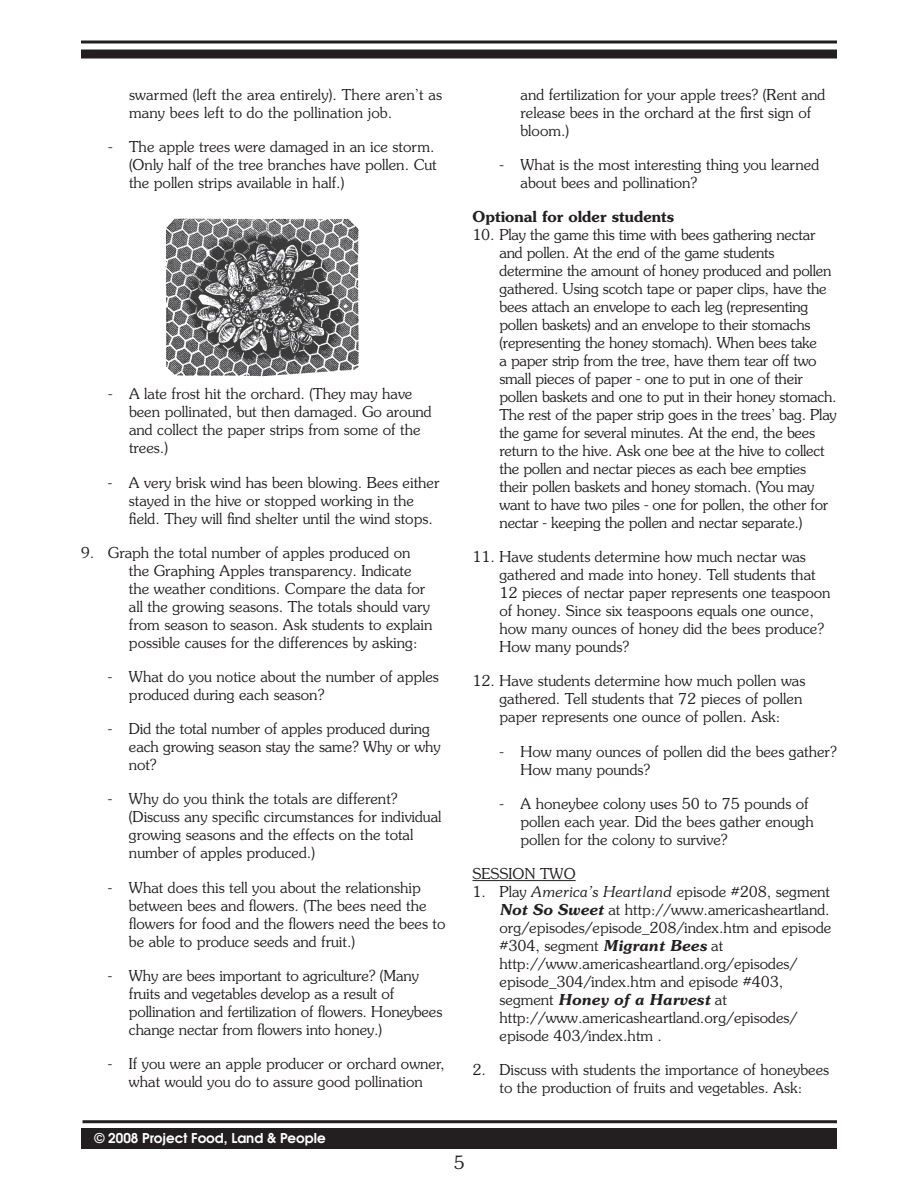
<style>
.page{position:relative;width:918px;height:1188px;background:#fff}
.page>*{position:absolute;margin:0;border:0;box-sizing:border-box;transform-origin:0 0}
.t1{font:300 18px "Souvenir";color:#231f20}
.t2{font:300 15px/18px "Souvenir";color:#231f20}
.t3{font:600 15px "Souvenir";color:#231f20}
.t4{font:600 13.5px "Avant Garde";color:#fff}
.s1{font-style:italic}
.s2{font-weight:600;font-style:italic}
</style>
<div class="page">
<img style="left:164px;top:218px;width:195px;height:159px">
<div style="left:81px;top:1128px;width:756px;height:21px;background:#231f20"></div>
<hr style="left:82px;top:1120px;width:755px;height:3px;background:#231f20">
<div style="left:81px;top:50px;width:756px;height:8px;background:#231f20"></div>
<hr style="left:81px;top:41px;width:756px;height:3px;background:#231f20">
<hr style="left:472px;top:880px;width:104px;height:1px;background:#231f20">
<p class="t2" style="left:129px;top:85px;width:315px">swarmed (left the area entirely). There aren’t as many bees left to do the pollination job.</p>
<p class="t2" style="left:129px;top:137px;width:309px;text-indent:-21px">- The apple trees were damaged in an ice storm. (Only half of the tree branches have pollen. Cut the pollen strips available in half.)</p>
<p class="t2" style="left:129px;top:385px;width:304px;text-indent:-21px">- A late frost hit the orchard. (They may have been pollinated, but then damaged. Go around and collect the paper strips from some of the trees.)</p>
<p class="t2" style="left:129px;top:473px;width:312px;text-indent:-21px">- A very brisk wind has been blowing. Bees either stayed in the hive or stopped working in the field. They will find shelter until the wind stops.</p>
<p class="t2" style="left:129px;top:543px;width:305px;text-indent:-48px">9. Graph the total number of apples produced on the Graphing Apples transparency. Indicate the weather conditions. Compare the data for all the growing seasons. The totals should vary from season to season. Ask students to explain possible causes for the differences by asking:</p>
<p class="t2" style="left:129px;top:667px;width:311px;text-indent:-21px">- What do you notice about the number of apples produced during each season?</p>
<p class="t2" style="left:129px;top:719px;width:313px;text-indent:-21px">- Did the total number of apples produced during each growing season stay the same? Why or why not?</p>
<p class="t2" style="left:129px;top:790px;width:314px;text-indent:-21px">- Why do you think the totals are different? (Discuss any specific circumstances for individual growing seasons and the effects on the total number of apples produced.)</p>
<p class="t2" style="left:129px;top:878px;width:318px;text-indent:-21px">- What does this tell you about the relationship between bees and flowers. (The bees need the flowers for food and the flowers need the bees to be able to produce seeds and fruit.)</p>
<p class="t2" style="left:129px;top:966px;width:315px;text-indent:-21px">- Why are bees important to agriculture? (Many fruits and vegetables develop as a result of pollination and fertilization of flowers. Honeybees change nectar from flowers into honey.)</p>
<p class="t2" style="left:108px;top:1054px;width:338px;text-align:center">- If you were an apple producer or orchard owner, what would you do to assure good pollination</p>
<p class="t2" style="left:520px;top:85px;width:306px">and fertilization for your apple trees? (Rent and release bees in the orchard at the first sign of bloom.)</p>
<p class="t2" style="left:520px;top:155px;width:300px;text-indent:-21px">- What is the most interesting thing you learned about bees and pollination?</p>
<p class="t3" style="left:472px;top:207px;width:203px">Optional for older students</p>
<p class="t2" style="left:500px;top:225px;width:339px;text-indent:-27px">10. Play the game this time with bees gathering nectar and pollen. At the end of the game students determine the amount of honey produced and pollen gathered. Using scotch tape or paper clips, have the bees attach an envelope to each leg (representing pollen baskets) and an envelope to their stomachs (representing the honey stomach). When bees take<br>a paper strip from the tree, have them tear off two small pieces of paper - one to put in one of their pollen baskets and one to put in their honey stomach.<br>The rest of the paper strip goes in the trees’ bag. Play the game for several minutes. At the end, the bees return to the hive. Ask one bee at the hive to collect the pollen and nectar pieces as each bee empties their pollen baskets and honey stomach. (You may want to have two piles - one for pollen, the other for nectar - keeping the pollen and nectar separate.)</p>
<p class="t2" style="left:500px;top:548px;width:333px;text-indent:-27px">11. Have students determine how much nectar was gathered and made into honey. Tell students that 12 pieces of nectar paper represents one teaspoon of honey. Since six teaspoons equals one ounce, how many ounces of honey did the bees produce?<br>How many pounds?</p>
<p class="t2" style="left:500px;top:672px;width:307px;text-indent:-27px">12. Have students determine how much pollen was gathered. Tell students that 72 pieces of pollen paper represents one ounce of pollen. Ask:</p>
<p class="t2" style="left:520px;top:742px;width:318px;text-indent:-21px">- How many ounces of pollen did the bees gather?<br>How many pounds?</p>
<p class="t2" style="left:520px;top:794px;width:295px;text-indent:-21px">- A honeybee colony uses 50 to 75 pounds of pollen each year. Did the bees gather enough pollen for the colony to survive?</p>
<p class="t2" style="left:472px;top:864px;width:105px">SESSION TWO</p>
<p class="t2" style="left:500px;top:882px;width:333px;text-indent:-27px">1. Play <span class="s1">America’s Heartland</span> episode #208, segment <span class="s2">Not So Sweet</span> at http://www.americasheartland. org/episodes/episode_208/index.htm and episode #304, segment <span class="s2">Migrant Bees</span> at http://www.americasheartland.org/episodes/ episode_304/index.htm and episode #403, segment <span class="s2">Honey of a Harvest</span> at http://www.americasheartland.org/episodes/ episode 403/index.htm .</p>
<p class="t2" style="left:472px;top:1061px;width:358px;text-align:center">2. Discuss with students the importance of honeybees to the production of fruits and vegetables. Ask:</p>
<p class="t4" style="left:94px;top:1129px;width:233px">© 2008 Project Food, Land &amp; People</p>
<p class="t1" style="left:454px;top:1151px;width:12px">5</p>
</div>
